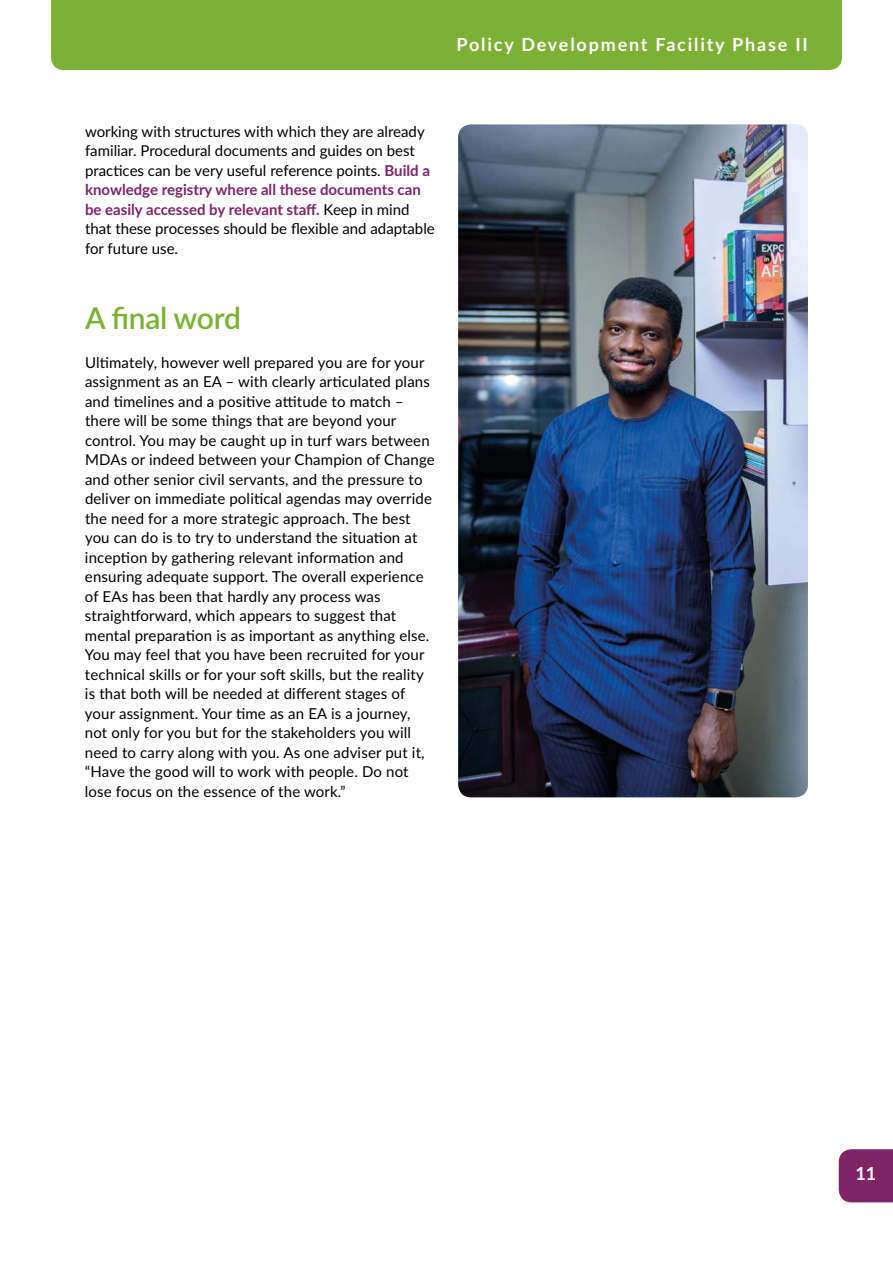
<style>
.page{position:relative;width:893px;height:1263px;background:#fff}
.page>*{position:absolute;margin:0;border:0;box-sizing:border-box;transform-origin:0 0}
.t1{font:600 30px "Lato";letter-spacing:-.01em;color:#7cb135}
.t2{font:700 18px "Lato";letter-spacing:.1em;color:#fff}
.t3{font:15px/19.5px "Lato";letter-spacing:.01em;color:#000}
.s1{font-weight:700;color:#7e2565}
</style>
<div class="page">
<div style="left:51px;top:0;width:791px;height:70px;background:#7cb135"></div>
<div style="left:839px;top:1149px;width:54px;height:53px;background:#7e2565"></div>
<img style="left:458px;top:124px;width:350px;height:673px">
<p class="t2" style="left:457px;top:31px;width:353px">Policy Development Facility Phase II</p>
<p class="t3" style="left:85px;top:121px;width:351px">working with structures with which they are already familiar. Procedural documents and guides on best practices can be very useful reference points. <span class="s1">Build a knowledge registry where all these documents can be easily accessed by relevant staff.</span> Keep in mind that these processes should be flexible and adaptable for future use.</p>
<h1 class="t1" style="left:85px;top:296px;width:157px">A final word</h1>
<p class="t3" style="left:85px;top:352px;width:351px">Ultimately, however well prepared you are for your assignment as an EA – with clearly articulated plans and timelines and a positive attitude to match – there will be some things that are beyond your control. You may be caught up in turf wars between MDAs or indeed between your Champion of Change and other senior civil servants, and the pressure to deliver on immediate political agendas may override the need for a more strategic approach. The best you can do is to try to understand the situation at inception by gathering relevant information and ensuring adequate support. The overall experience of EAs has been that hardly any process was straightforward, which appears to suggest that mental preparation is as important as anything else.<br>You may feel that you have been recruited for your technical skills or for your soft skills, but the reality is that both will be needed at different stages of your assignment. Your time as an EA is a journey, not only for you but for the stakeholders you will need to carry along with you. As one adviser put it, “Have the good will to work with people. Do not lose focus on the essence of the work.”</p>
<p class="t2" style="left:855px;top:1160px;width:22px">11</p>
</div>
